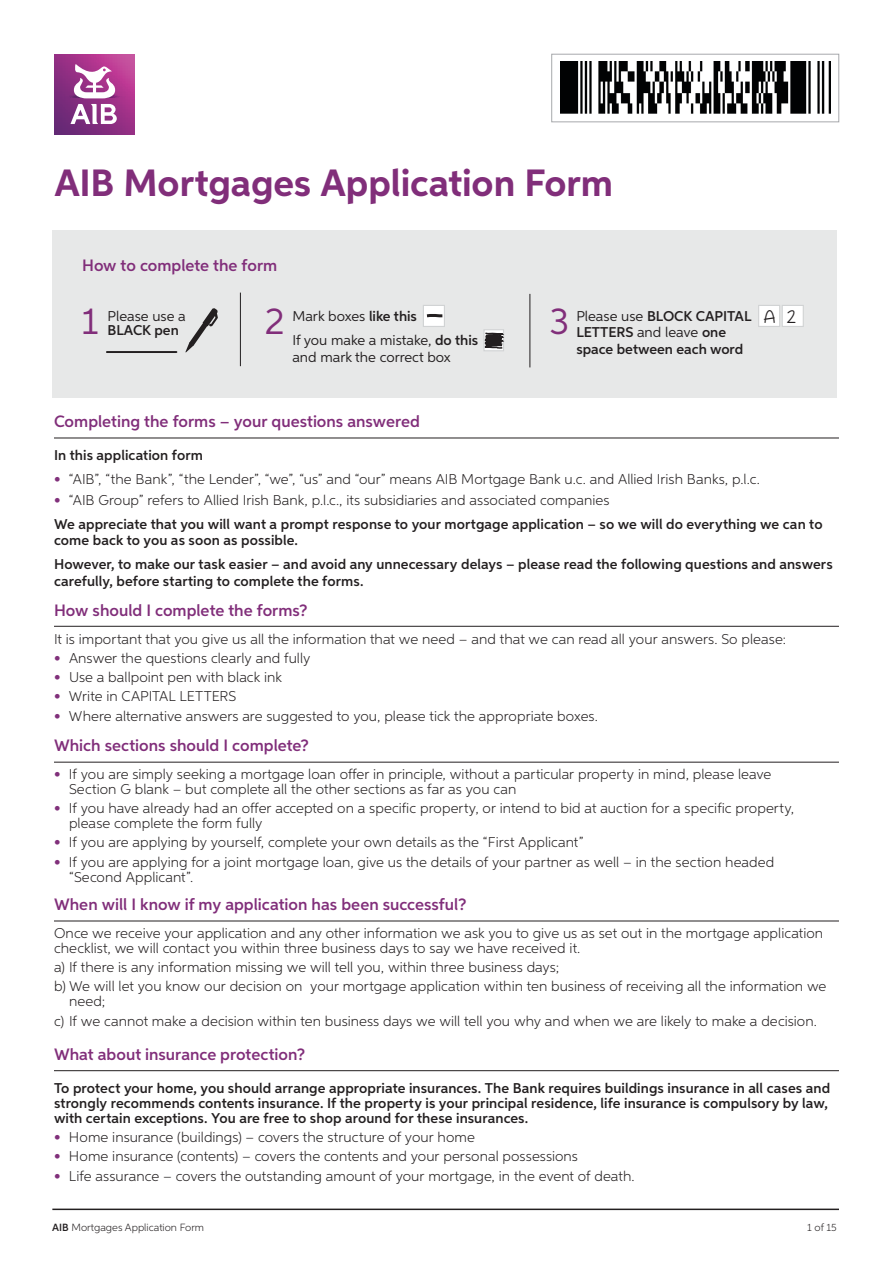
<style>
.page{position:relative;width:893px;height:1263px;background:#fff}
.page>*{position:absolute;margin:0;border:0;box-sizing:border-box;transform-origin:0 0}
.t1{font:700 38.1px "Aspira";letter-spacing:-.005em;color:#812e7a}
.t2{font:37.5px "Aspira";color:#812e7a}
.t3{font:18px "Coffee At Midnight Demo";color:#231f20}
.Page_Heading_11pt_Pu{font:600 16.5px "Aspira";color:#812e7a}
.Section_Heading{font:600 16.5px "Aspira";letter-spacing:.005em;color:#812e7a}
.Answers{font:300 14.25px/15px "Aspira";letter-spacing:.005em;color:#231f20}
.Answers-2{font:600 14.25px/15px "Aspira";letter-spacing:.005em;color:#231f20}
.Body_Copy_9_5pt_on_1{font:600 14.25px/16.5px "Aspira";letter-spacing:.005em;color:#231f20}
.t4{font:14.25px/16.5px "Aspira";color:#231f20}
.t5{font:300 10.5px "Aspira";color:#231f20}
.s1{font-weight:600}
.s2{font-weight:400}
.s3{font-weight:600;color:#81307b}
</style>
<div class="page">
<hr style="left:52px;top:1208px;width:787px;height:2px;background:#231f20">
<hr style="left:54px;top:438px;width:785px;height:1px;background:#231f20">
<hr style="left:54px;top:626px;width:785px;height:1px;background:#231f20">
<hr style="left:54px;top:762px;width:785px;height:1px;background:#231f20">
<hr style="left:54px;top:921px;width:785px;height:1px;background:#231f20">
<hr style="left:54px;top:1070px;width:785px;height:1px;background:#231f20">
<svg style="left:54px;top:54px;width:81px;height:81px;background:#973386"></svg>
<svg style="left:74px;top:64px;width:41px;height:34px"></svg>
<svg style="left:70px;top:104px;width:47px;height:20px"></svg>
<div style="left:52px;top:231px;width:785px;height:167px;background:#e7e8e8"></div>
<div style="left:758px;top:305px;width:22px;height:22px;background:#fff;border:1px solid #d1d3d4"></div>
<div style="left:782px;top:305px;width:22px;height:22px;background:#fff;border:1px solid #d1d3d4"></div>
<svg style="left:483px;top:329px;width:21px;height:22px"></svg>
<svg style="left:483px;top:331px;width:21px;height:18px"></svg>
<div style="left:423px;top:305px;width:22px;height:22px;background:#fff;border:1px solid #d1d3d4"></div>
<svg style="left:424px;top:312px;width:21px;height:7px"></svg>
<hr style="left:240px;top:293px;width:1px;height:73px;background:#231f20">
<hr style="left:530px;top:294px;width:1px;height:73px;background:#231f20">
<svg style="left:185px;top:308px;width:33px;height:45px"></svg>
<hr style="left:107px;top:351px;width:69px;height:2px;background:#231f20">
<div style="left:551px;top:54px;width:288px;height:68px;background:#fff;border:1px solid #a7a9ac"></div>
<img style="left:560px;top:62px;width:270px;height:52px">
<p class="t1" style="left:55px;top:160px;width:560px">AIB Mortgages Application Form</p>
<p class="Section_Heading" style="left:82px;top:255px;width:197px">How to complete the form</p>
<p class="t4" style="left:108px;top:307px;width:80px">Please use a</p>
<p class="t2" style="left:265px;top:299px;width:21px">2</p>
<p class="t2" style="left:81px;top:299px;width:19px">1</p>
<p class="Answers-2" style="left:108px;top:323px;width:73px">BLACK pen</p>
<p class="t4" style="left:292px;top:307px;width:126px">Mark boxes <span class="s1">like this</span></p>
<p class="t4" style="left:292px;top:332px;width:187px">If you make a mistake, <span class="s1">do this </span>and mark the correct box</p>
<p class="Page_Heading_11pt_Pu" style="left:54px;top:411px;width:367px">Completing the forms – your questions answered</p>
<p class="t2" style="left:550px;top:299px;width:21px">3</p>
<p class="Answers-2" style="left:576px;top:308px;width:177px;line-height:16.5px"><span class="s2">Please use</span> BLOCK CAPITAL<br>LETTERS <span class="s2">and leave</span> one space between each word</p>
<p class="t3" style="left:763px;top:305px;width:14px">A</p>
<p class="t3" style="left:787px;top:305px;width:11px">2</p>
<p class="Answers-2" style="left:54px;top:448px;width:150px">In this application form</p>
<p class="Answers" style="left:54px;top:472px;width:707px"><span class="s3">•</span> “AIB”, “the Bank”, “the Lender”, “we”, “us” and “our” means AIB Mortgage Bank u.c. and Allied Irish Banks, p.l.c.</p>
<p class="Answers" style="left:54px;top:493px;width:557px"><span class="s3">•</span> “AIB Group” refers to Allied Irish Bank, p.l.c., its subsidiaries and associated companies</p>
<p class="Body_Copy_9_5pt_on_1" style="left:54px;top:516px;width:770px">We appreciate that you will want a prompt response to your mortgage application – so we will do everything we can to come back to you as soon as possible.</p>
<p class="Body_Copy_9_5pt_on_1" style="left:54px;top:556px;width:780px">However, to make our task easier – and avoid any unnecessary delays – please read the following questions and answers carefully, before starting to complete the forms.</p>
<p class="Page_Heading_11pt_Pu" style="left:54px;top:600px;width:255px">How should I complete the forms?</p>
<p class="Answers" style="left:54px;top:631px;width:733px">It is important that you give us all the information that we need – and that we can read all your answers. So please:</p>
<p class="Answers" style="left:54px;top:650px;width:258px"><span class="s3">•</span> Answer the questions clearly and fully</p>
<p class="Answers" style="left:54px;top:669px;width:229px"><span class="s3">•</span> Use a ballpoint pen with black ink</p>
<p class="Answers" style="left:54px;top:689px;width:184px"><span class="s3">•</span> Write in CAPITAL LETTERS</p>
<p class="Answers" style="left:54px;top:708px;width:545px"><span class="s3">•</span> Where alternative answers are suggested to you, please tick the appropriate boxes.</p>
<p class="Page_Heading_11pt_Pu" style="left:54px;top:735px;width:256px">Which sections should I complete?</p>
<p class="Answers" style="left:69px;top:766px;width:704px;text-indent:-15px"><span class="s3">•</span> If you are simply seeking a mortgage loan offer in principle, without a particular property in mind, please leave<br>Section G blank – but complete all the other sections as far as you can</p>
<p class="Answers" style="left:69px;top:800px;width:727px;text-indent:-15px"><span class="s3">•</span> If you have already had an offer accepted on a specific property, or intend to bid at auction for a specific property, please complete the form fully</p>
<p class="Answers" style="left:54px;top:835px;width:531px"><span class="s3">•</span> If you are applying by yourself, complete your own details as the “First Applicant”</p>
<p class="Answers" style="left:69px;top:854px;width:707px;text-indent:-15px"><span class="s3">•</span> If you are applying for a joint mortgage loan, give us the details of your partner as well – in the section headed “Second Applicant”.</p>
<p class="Page_Heading_11pt_Pu" style="left:54px;top:894px;width:414px">When will I know if my application has been successful?</p>
<p class="Answers" style="left:54px;top:925px;width:771px">Once we receive your application and any other information we ask you to give us as set out in the mortgage application checklist, we will contact you within three business days to say we have received it.</p>
<p class="Answers" style="left:54px;top:959px;width:507px">a) If there is any information missing we will tell you, within three business days;</p>
<p class="Answers" style="left:69px;top:978px;width:759px;text-indent:-15px">b) We will let you know our decision on your mortgage application within ten business of receiving all the information we need;</p>
<p class="Answers" style="left:54px;top:1013px;width:764px">c) If we cannot make a decision within ten business days we will tell you why and when we are likely to make a decision.</p>
<p class="Page_Heading_11pt_Pu" style="left:54px;top:1045px;width:253px">What about insurance protection?</p>
<p class="Answers-2" style="left:54px;top:1080px;width:778px">To protect your home, you should arrange appropriate insurances. The Bank requires buildings insurance in all cases and strongly recommends contents insurance. If the property is your principal residence, life insurance is compulsory by law, with certain exceptions. You are free to shop around for these insurances.</p>
<p class="Answers" style="left:54px;top:1129px;width:422px"><span class="s3">•</span> Home insurance (buildings) – covers the structure of your home</p>
<p class="Answers" style="left:54px;top:1148px;width:525px"><span class="s3">•</span> Home insurance (contents) – covers the contents and your personal possessions</p>
<p class="Answers" style="left:54px;top:1168px;width:582px"><span class="s3">•</span> Life assurance – covers the outstanding amount of your mortgage, in the event of death.</p>
<p class="t5" style="left:52px;top:1221px;width:153px"><span class="s1">AIB</span> Mortgages Application Form</p>
<p class="t5" style="left:807px;top:1221px;width:31px">1 of 15</p>
</div>
